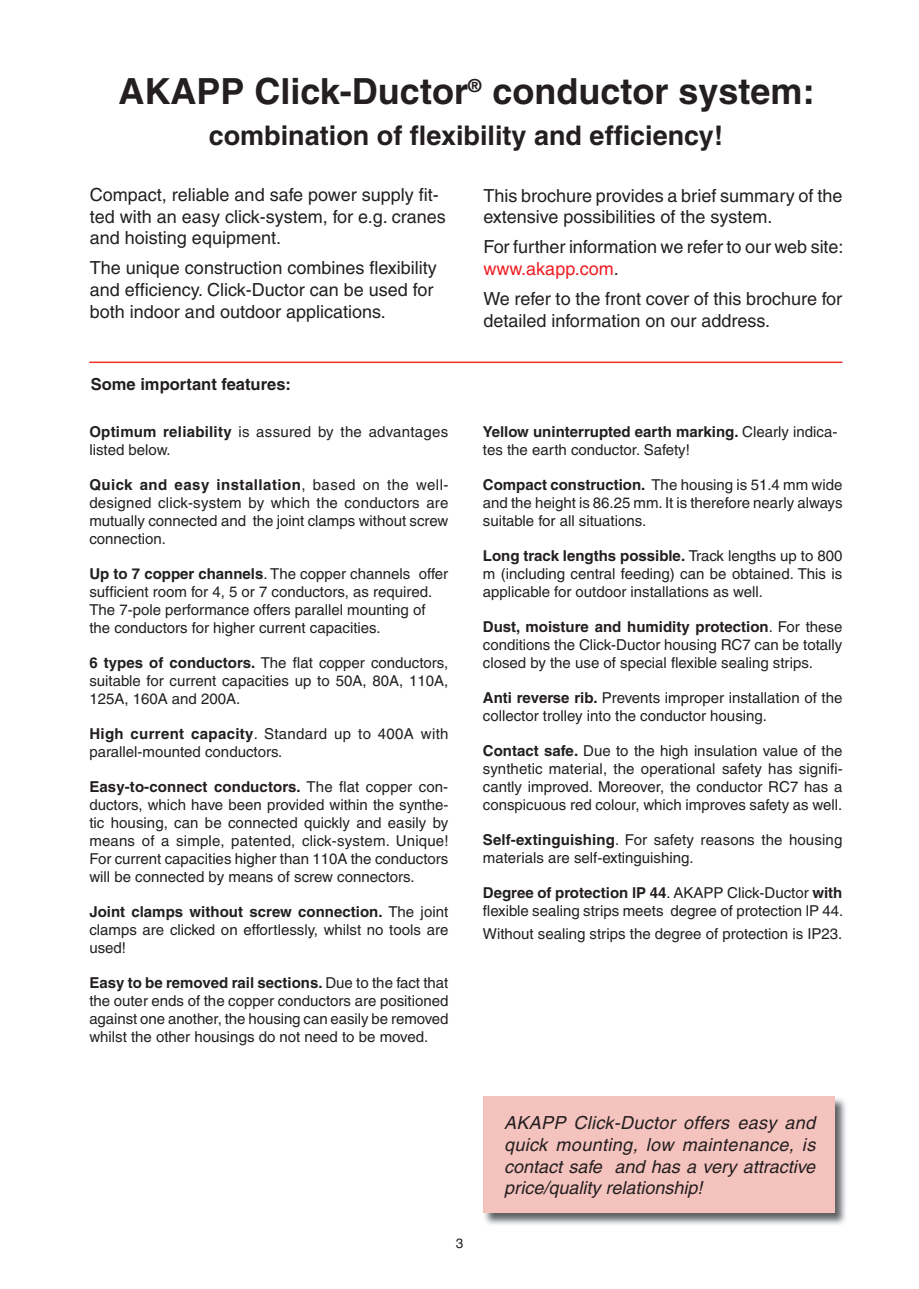
<style>
.page{position:relative;width:919px;height:1289px;background:#fff}
.page>*{position:absolute;margin:0;border:0;box-sizing:border-box;transform-origin:0 0}
.t1{font:700 36px "Helvetica";color:#231f20}
.t2{font:700 27px "Helvetica";color:#231f20}
.t3{font:18px/21.6px "Helvetica";color:#231f20}
.t4{font:italic 18px/21.6px "Helvetica";color:#231f20;text-align:justify}
.t5{font:700 16.5px "Helvetica";color:#231f20}
.t6{font:15px/18px "Helvetica";color:#231f20;text-align:justify}
.t7{font:13.5px "Helvetica";color:#231f20}
.s1{font-weight:700}
.s2{color:#ee1d23}
</style>
<div class="page">
<hr style="left:89px;top:361px;width:753px;height:2px;background:#ee2f2a">
<img style="left:483px;top:1096px;width:363px;height:129px">
<div style="left:483px;top:1096px;width:351px;height:116px;background:#f5c3be"></div>
<h1 class="t1" style="left:118px;top:70px;width:697px">AKAPP Click-Ductor<sup>®</sup> conductor system:</h1>
<h2 class="t2" style="left:209px;top:119px;width:515px">combination of flexibility and efficiency!</h2>
<p class="t3" style="left:90px;top:184px;width:357px">Compact, reliable and safe power supply fit&shy;ted with an easy click-system, for e.g. cranes and hoisting equipment.</p>
<p class="t3" style="left:90px;top:257px;width:348px">The unique construction combines flexibility and efficiency. Click-Ductor can be used for both indoor and outdoor applications.</p>
<p class="t5" style="left:91px;top:374px;width:202px">Some important features:</p>
<p class="t6" style="left:89px;top:423px;width:360px"><span class="s1">Optimum reliability</span> is assured by the advantages listed below.</p>
<p class="t6" style="left:89px;top:476px;width:361px"><span class="s1">Quick and easy installation</span>, based on the well&shy;designed click-system by which the conductors are mutually connected and the joint clamps without screw connection.</p>
<p class="t6" style="left:89px;top:565px;width:360px;text-align:left"><span class="s1">Up to 7 copper channels</span>. The copper channels offer sufficient room for 4, 5 or 7 conductors, as required.<br>The 7-pole performance offers parallel mounting of the conductors for higher current capacities.</p>
<p class="t6" style="left:89px;top:654px;width:360px"><span class="s1">6 types of conductors.</span> The flat copper conductors, suitable for current capacities up to 50A, 80A, 110A, 125A, 160A and 200A.</p>
<p class="t6" style="left:89px;top:725px;width:361px"><span class="s1">High current capacity</span>. Standard up to 400A with parallel-mounted conductors.</p>
<p class="t6" style="left:89px;top:778px;width:361px"><span class="s1">Easy-to-connect conductors.</span> The flat copper con&shy;ductors, which have been provided within the synthe&shy;tic housing, can be connected quickly and easily by means of a simple, patented, click-system. Unique!<br>For current capacities higher than 110A the conductors will be connected by means of screw connectors.</p>
<p class="t6" style="left:89px;top:903px;width:360px"><span class="s1">Joint clamps without screw connection.</span> The joint clamps are clicked on effortlessly, whilst no tools are used!</p>
<p class="t6" style="left:89px;top:974px;width:360px"><span class="s1">Easy to be removed rail sections.</span> Due to the fact that the outer ends of the copper conductors are positioned against one another, the housing can easily be removed whilst the other housings do not need to be moved.</p>
<p class="t3" style="left:483px;top:184px;width:360px">This brochure provides a brief summary of the extensive possibilities of the system.</p>
<p class="t3" style="left:483px;top:236px;width:361px">For further information we refer to our web site: <span class="s2">www.akapp.com</span>.</p>
<p class="t3" style="left:483px;top:288px;width:360px">We refer to the front cover of this brochure for detailed information on our address.</p>
<p class="t6" style="left:483px;top:423px;width:356px"><span class="s1">Yellow uninterrupted earth marking.</span> Clearly indica&shy;tes the earth conductor. Safety!</p>
<p class="t6" style="left:483px;top:476px;width:361px"><span class="s1">Compact construction.</span> The housing is 51.4 mm wide and the height is 86.25 mm. It is therefore nearly always suitable for all situations.</p>
<p class="t6" style="left:483px;top:547px;width:361px"><span class="s1">Long track lengths possible.</span> Track lengths up to 800 m (including central feeding) can be obtained. This is applicable for outdoor installations as well.</p>
<p class="t6" style="left:483px;top:618px;width:361px"><span class="s1">Dust, moisture and humidity protection</span>. For these conditions the Click-Ductor housing RC7 can be totally closed by the use of special flexible sealing strips.</p>
<p class="t6" style="left:483px;top:689px;width:361px"><span class="s1">Anti reverse rib.</span> Prevents improper installation of the collector trolley into the conductor housing.</p>
<p class="t6" style="left:483px;top:742px;width:361px"><span class="s1">Contact safe.</span> Due to the high insulation value of the synthetic material, the operational safety has signifi&shy;cantly improved. Moreover, the conductor RC7 has a conspicuous red colour, which improves safety as well.</p>
<p class="t6" style="left:483px;top:831px;width:361px"><span class="s1">Self-extinguishing</span>. For safety reasons the housing materials are self-extinguishing.</p>
<p class="t6" style="left:483px;top:884px;width:362px"><span class="s1">Degree of protection lP 44</span>. AKAPP Click-Ductor <span class="s1">with </span>flexible sealing strips meets degree of protection lP 44.</p>
<p class="t6" style="left:483px;top:924px;width:361px">Without sealing strips the degree of protection is IP23.</p>
<p class="t7" style="left:455px;top:1235px;width:9px">3</p>
<p class="t4" style="left:504px;top:1112px;width:313px">AKAPP Click-Ductor offers easy and quick mounting, low maintenance, is contact safe and has a very attractive price/quality relationship!</p>
</div>
